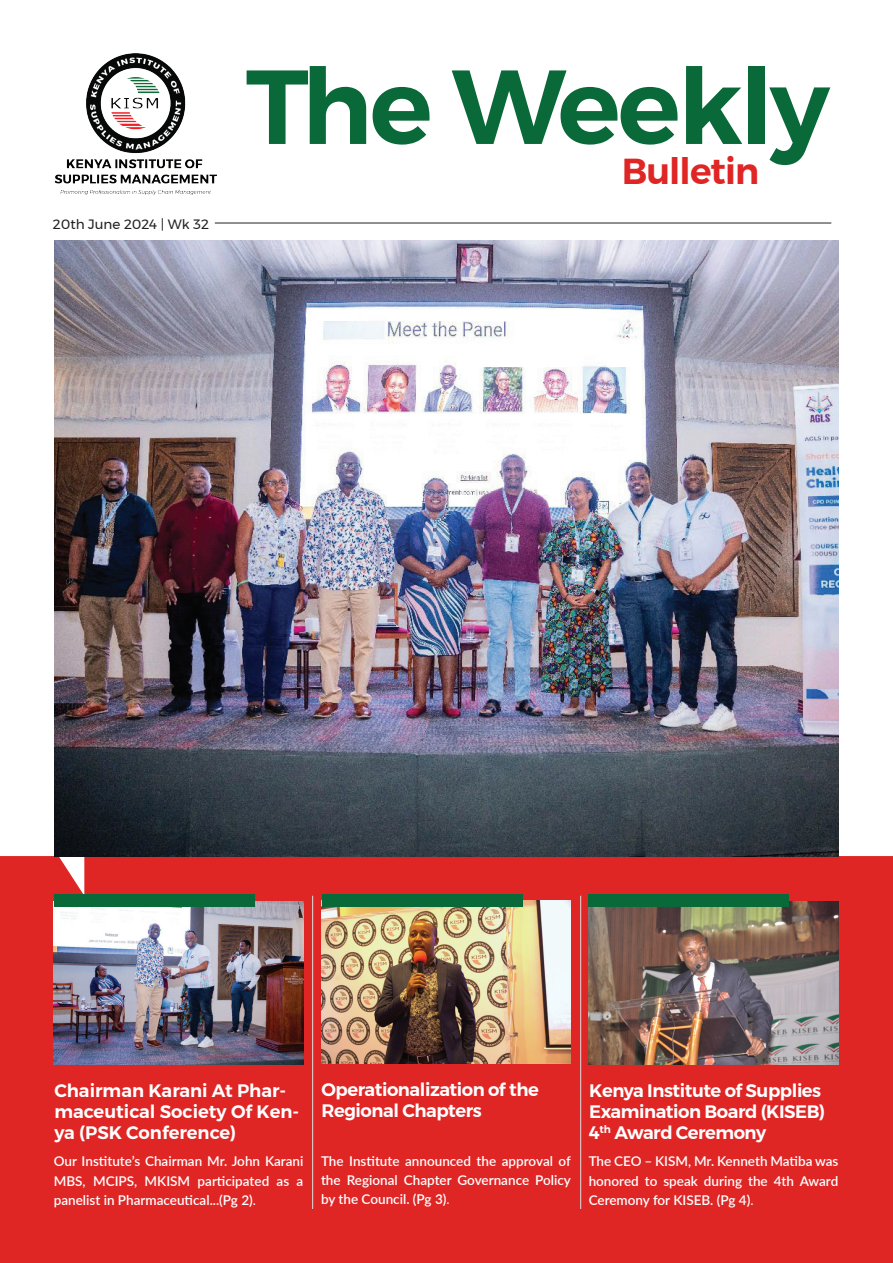
<style>
.page{position:relative;width:893px;height:1263px;background:#fff}
.page>*{position:absolute;margin:0;border:0;box-sizing:border-box;transform-origin:0 0}
.t1{font:600 105px "Montserrat";letter-spacing:-.025em;color:#0a6938}
.t2{font:600 36px "Montserrat";letter-spacing:-.025em;color:#e02525}
.t3{font:600 18px/21px "Montserrat";letter-spacing:-.025em;color:#fff}
.t4{font:600 18px/21px "Montserrat";color:#fff}
.t5{font:600 13.5px/19.5px "Lato";color:#fff;text-align:justify}
.t6{font:13.5px "Montserrat";color:#231f20}
.s1{font-weight:400}
</style>
<div class="page">
<div style="left:0;top:856px;width:893px;height:407px;background:#e02525"></div>
<img style="left:54px;top:240px;width:785px;height:616px">
<hr style="left:215px;top:223px;width:616px;height:1px;background:#231f20">
<img style="left:321px;top:900px;width:250px;height:164px">
<img style="left:54px;top:901px;width:249px;height:164px">
<div style="left:322px;top:894px;width:200px;height:12px;background:#0a6938"></div>
<div style="left:54px;top:894px;width:201px;height:12px;background:#0a6938"></div>
<img style="left:54px;top:53px;width:163px;height:142px">
<hr style="left:312px;top:896px;width:1px;height:313px;background:#dcdddf">
<hr style="left:580px;top:896px;width:1px;height:313px;background:#dcdddf">
<img style="left:589px;top:901px;width:249px;height:164px">
<div style="left:588px;top:894px;width:201px;height:12px;background:#0a6938"></div>
<p class="t6" style="left:53px;top:214px;width:157px">20th June 2024 | Wk 32</p>
<h1 class="t1" style="left:246px;top:24px;width:585px">The Weekly</h1>
<h2 class="t2" style="left:622px;top:143px;width:139px">Bulletin</h2>
<h3 class="t4" style="left:54px;top:1080px;width:246px">Chairman Karani At Phar&shy;maceutical Society Of Ken&shy;ya (PSK Conference)</h3>
<p class="t5" style="left:54px;top:1151px;width:251px">Our Institute’s Chairman Mr. John Karani MBS, MCIPS, MKISM participated as a panelist in Pharmaceutical...(Pg 2)<span class="s1">.</span></p>
<h3 class="t3" style="left:322px;top:1079px;width:219px">Operationalization of the<br>Regional Chapters</h3>
<p class="t5" style="left:321px;top:1150px;width:251px">The Institute announced the approval of the Regional Chapter Governance Policy by the Council. (Pg 3)<span class="s1">.</span></p>
<h3 class="t3" style="left:589px;top:1080px;width:237px">Kenya Institute of Supplies<br>Examination Board (KISEB)<br>4<sup>th</sup> Award Ceremony</h3>
<p class="t5" style="left:589px;top:1151px;width:251px">The CEO – KISM, Mr. Kenneth Matiba was honored to speak during the 4th Award Ceremony for KISEB. (Pg 4)<span class="s1">.</span></p>
</div>
